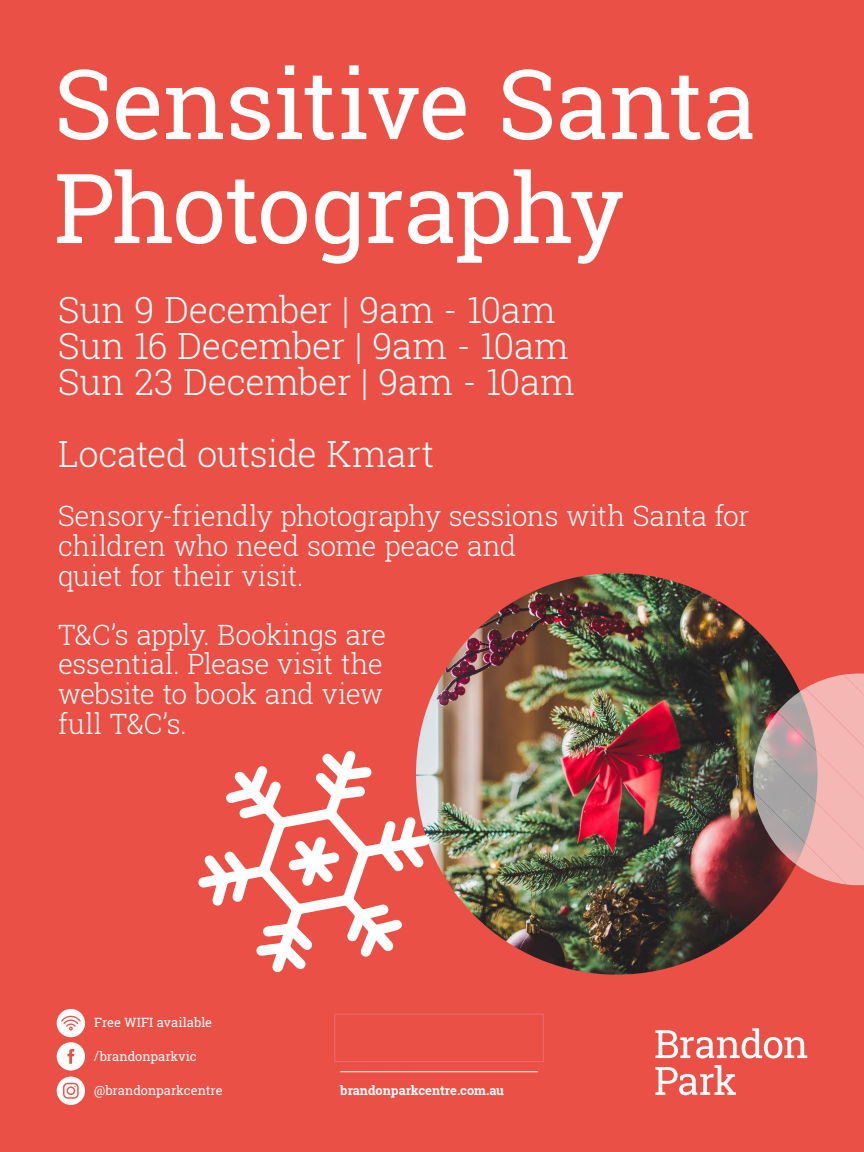
<style>
.page{position:relative;width:864px;height:1152px;background:#ea5045}
.page>*{position:absolute;margin:0;border:0;box-sizing:border-box;transform-origin:0 0}
.t1{font:96.8px/104px "Roboto Slab";letter-spacing:-.015em;color:#fff}
.t2{font:300 36px/36px "Roboto Slab";letter-spacing:-.01em;color:#fff}
.t3{font:300 28px/29.6px "Roboto Slab";letter-spacing:-.015em;color:#fff}
.t4{font:12.8px "Roboto Slab";color:#fff}
.t5{font:700 12.8px "Roboto Slab";color:#fff}
</style>
<div class="page">
<hr style="left:340px;top:1071px;width:198px;height:1px;background:#fff">
<svg style="left:655px;top:1028px;width:152px;height:30px"></svg>
<svg style="left:655px;top:1065px;width:81px;height:30px"></svg>
<svg style="left:57px;top:1077px;width:28px;height:28px"></svg>
<svg style="left:57px;top:1009px;width:28px;height:62px"></svg>
<img style="left:416px;top:573px;width:402px;height:402px;border-radius:201px">
<div style="left:335px;top:1014px;width:209px;height:48px;background:#ea5045;border:1px solid #ed6b6c"></div>
<img style="left:806px;top:675px;width:58px;height:13px">
<img style="left:777px;top:688px;width:87px;height:24px">
<img style="left:759px;top:712px;width:105px;height:15px">
<img style="left:753px;top:727px;width:111px;height:158px">
<img style="left:753px;top:753px;width:103px;height:132px">
<svg style="left:198px;top:717px;width:253px;height:255px"></svg>
<svg style="left:283px;top:829px;width:62px;height:64px"></svg>
<h1 class="t1" style="left:54px;top:51px;width:704px">Sensitive Santa<br>Photography</h1>
<p class="t2" style="left:58px;top:291px;width:518px">Sun 9 December | 9am - 10am<br>Sun 16 December | 9am - 10am<br>Sun 23 December | 9am - 10am</p>
<p class="t2" style="left:58px;top:435px;width:378px">Located outside Kmart</p>
<p class="t3" style="left:58px;top:501px;width:693px">Sensory-friendly photography sessions with Santa for children who need some peace and<br>quiet for their visit.</p>
<p class="t3" style="left:58px;top:619px;width:330px">T&amp;C’s apply. Bookings are essential. Please visit the website to book and view full T&amp;C’s.</p>
<p class="t4" style="left:94px;top:1014px;width:120px">Free WIFI available</p>
<p class="t4" style="left:94px;top:1048px;width:104px">/brandonparkvic</p>
<p class="t4" style="left:94px;top:1082px;width:130px">@brandonparkcentre</p>
<p class="t5" style="left:340px;top:1081px;width:165px">brandonparkcentre.com.au</p>
</div>
